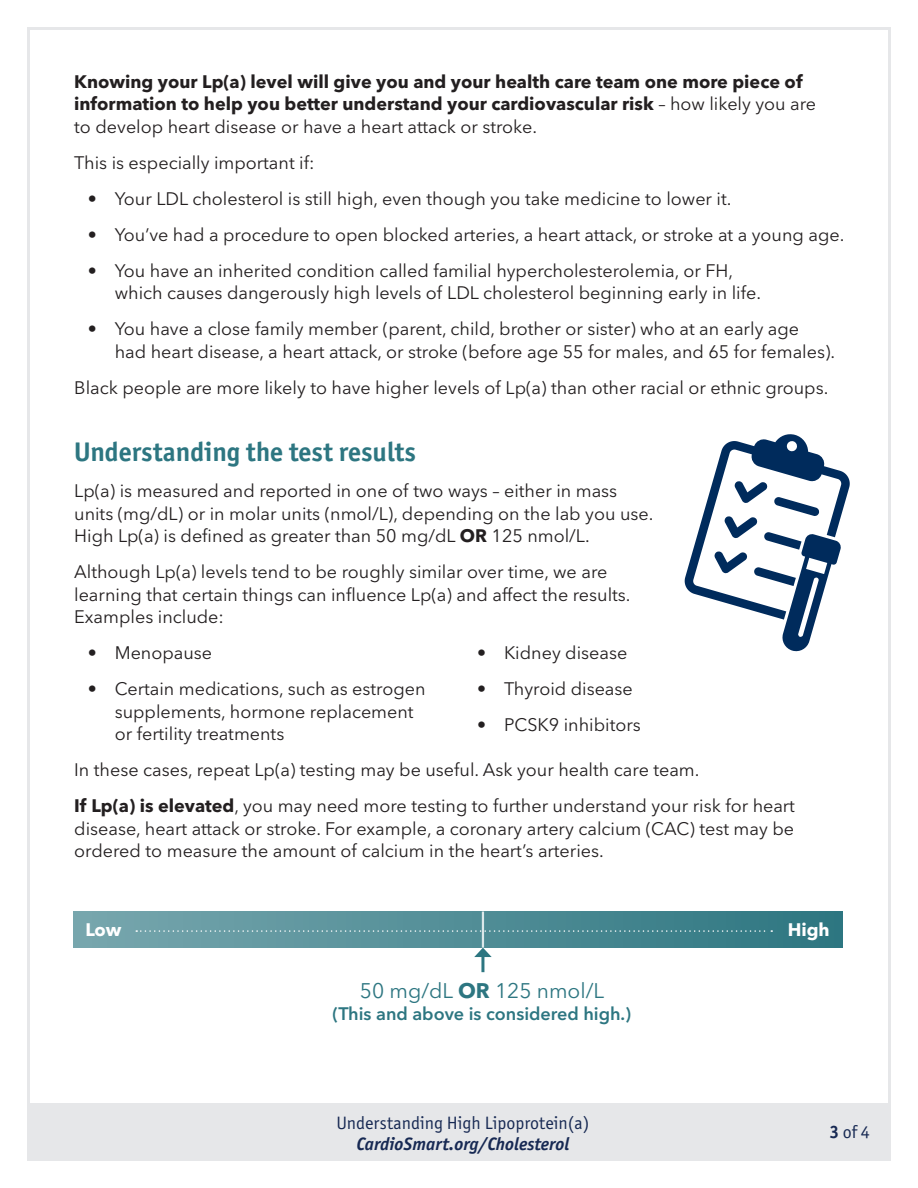
<style>
.page{position:relative;width:918px;height:1188px;background:#fff}
.page>*{position:absolute;margin:0;border:0;box-sizing:border-box;transform-origin:0 0}
.Subhead_1{font:700 27px "Officina Sans ITC Std";color:#2d7681}
.Body_Copy{font:21px "Avenir Next World";color:#2d7681}
.Body_Copy-2{font:18px/22.5px "Avenir Next World";color:#231f20}
.Body_Copy-3{font:700 18px/22.5px "Avenir Next World";color:#231f20}
.t1{font:18px "Officina Sans ITC Std";color:#172953}
.Body_Copy-4{font:600 18px "Avenir Next World";color:#2d7681}
.t2{font:italic 700 18px "Officina Sans ITC Std";color:#172953}
.Body_Copy-5{font:700 18px "Avenir Next World";color:#fff}
.s1{font-weight:400}
.s2{font-weight:700}
</style>
<div class="page">
<div style="left:28px;top:1103px;width:860px;height:58px;background:#e6e7e9"></div>
<svg style="left:685px;top:434px;width:165px;height:218px"></svg>
<div style="left:73px;top:912px;width:770px;height:36px;background:linear-gradient(to right,#78a7ae,#2d7681)"></div>
<svg style="left:136px;top:930px;width:636px;height:2px"></svg>
<hr style="left:481px;top:954px;width:3px;height:18px;background:#2d7681">
<svg style="left:474px;top:948px;width:18px;height:9px"></svg>
<hr style="left:482px;top:912px;width:2px;height:36px;background:#fff">
<p class="Body_Copy-3" style="left:74px;top:70px;width:744px">Knowing your Lp(a) level will give you and your health care team one more piece of information to help you better understand your cardiovascular risk <span class="s1">– how likely you are to develop heart disease or have a heart attack or stroke.</span></p>
<p class="Body_Copy-2" style="left:74px;top:152px;width:242px">This is especially important if:</p>
<p class="Body_Copy-2" style="left:88px;top:188px;width:645px">• Your LDL cholesterol is still high, even though you take medicine to lower it.</p>
<p class="Body_Copy-2" style="left:88px;top:224px;width:758px">• You’ve had a procedure to open blocked arteries, a heart attack, or stroke at a young age.</p>
<p class="Body_Copy-2" style="left:115px;top:260px;width:648px;text-indent:-27px">• You have an inherited condition called familial hypercholesterolemia, or FH, which causes dangerously high levels of LDL cholesterol beginning early in life.</p>
<p class="Body_Copy-2" style="left:115px;top:318px;width:722px;text-indent:-27px">• You have a close family member (parent, child, brother or sister) who at an early age had heart disease, a heart attack, or stroke (before age 55 for males, and 65 for females).</p>
<p class="Body_Copy-2" style="left:74px;top:377px;width:756px">Black people are more likely to have higher levels of Lp(a) than other racial or ethnic groups.</p>
<p class="Subhead_1" style="left:74px;top:435px;width:343px">Understanding the test results</p>
<p class="Body_Copy-2" style="left:74px;top:480px;width:581px">Lp(a) is measured and reported in one of two ways – either in mass units (mg/dL) or in molar units (nmol/L), depending on the lab you use.<br>High Lp(a) is defined as greater than 50 mg/dL <span class="s2">OR</span> 125 nmol/L.</p>
<p class="Body_Copy-2" style="left:74px;top:561px;width:558px">Although Lp(a) levels tend to be roughly similar over time, we are learning that certain things can influence Lp(a) and affect the results.<br>Examples include:</p>
<p class="Body_Copy-2" style="left:88px;top:642px;width:126px">• Menopause</p>
<p class="Body_Copy-2" style="left:115px;top:678px;width:312px;text-indent:-27px">• Certain medications, such as estrogen supplements, hormone replacement or fertility treatments</p>
<p class="Body_Copy-2" style="left:477px;top:642px;width:152px">• Kidney disease</p>
<p class="Body_Copy-2" style="left:477px;top:678px;width:157px">• Thyroid disease</p>
<p class="Body_Copy-2" style="left:477px;top:714px;width:165px">• PCSK9 inhibitors</p>
<p class="Body_Copy-2" style="left:74px;top:759px;width:627px">In these cases, repeat Lp(a) testing may be useful. Ask your health care team.</p>
<p class="Body_Copy-2" style="left:74px;top:795px;width:722px;text-align:justify"><span class="s2">If Lp(a) is elevated</span>, you may need more testing to further understand your risk for heart disease, heart attack or stroke. For example, a coronary artery calcium (CAC) test may be ordered to measure the amount of calcium in the heart’s arteries.</p>
<p class="Body_Copy-5" style="left:85px;top:920px;width:38px">Low</p>
<p class="Body_Copy-5" style="left:788px;top:920px;width:44px">High</p>
<p class="Body_Copy" style="left:360px;top:973px;width:246px">50 mg/dL <span class="s2">OR</span> 125 nmol/L</p>
<p class="Body_Copy-4" style="left:332px;top:1003px;width:300px">(This and above is considered high.)</p>
<p class="t1" style="left:337px;top:1112px;width:254px">Understanding High Lipoprotein(a)</p>
<p class="t2" style="left:356px;top:1133px;width:214px">CardioSmart.org/Cholesterol</p>
<p class="t1" style="left:830px;top:1122px;width:42px"><span class="s2">3</span> of 4</p>
</div>
